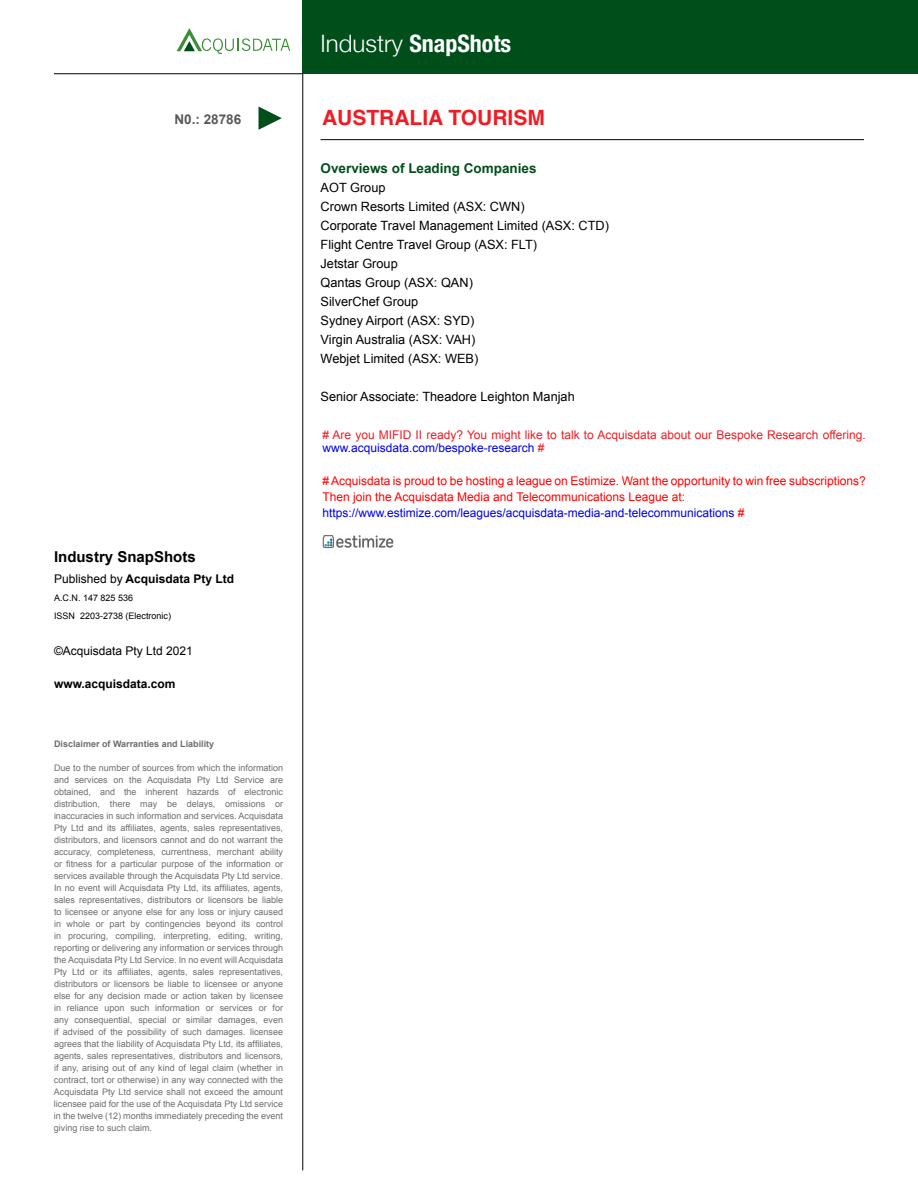
<style>
.page{position:relative;width:918px;height:1188px;background:#fff}
.page>*{position:absolute;margin:0;border:0;box-sizing:border-box;transform-origin:0 0}
.t1{font:700 condensed 24px "Helvetica Neue";color:#fff}
.t2{font:700 21px "Helvetica";color:#ee1d24}
.t3{font:700 15px "Arial";color:#000}
.t4{font:700 13.5px "Arial";color:#004e1a}
.t5{font:700 13.5px "Arial";color:#58595b}
.t6{font:12.75px/19px "Arial";color:#000}
.t7{font:12px/16.2px "Arial";color:#f00}
.t8{font:12px/13.2px "Arial";color:#ed1d24}
.t9{font:700 12px "Arial";color:#000}
.t10{font:12px "Arial";color:#000}
.t11{font:9px/12px "Arial";color:#6d6e71;text-align:justify}
.t12{font:9px/18px "Arial";color:#000}
.t13{font:700 9px "Arial";color:#6d6e71}
.s1{font-weight:400}
.s2{font-weight:300;font-stretch:normal}
.s3{color:#0000e9}
</style>
<div class="page">
<svg style="left:177px;top:28px;width:113px;height:26px"></svg>
<div style="left:303px;top:0;width:615px;height:74px;background:#004e1a"></div>
<hr style="left:303px;top:74px;width:1px;height:1096px;background:#000">
<hr style="left:54px;top:73px;width:249px;height:1px;background:#000">
<hr style="left:321px;top:139px;width:543px;height:1px;background:#000">
<svg style="left:259px;top:107px;width:23px;height:23px"></svg>
<img style="left:322px;top:535px;width:72px;height:14px">
<h3 class="t5" style="left:174px;top:110px;width:68px">N0.: 28786</h3>
<h3 class="t3" style="left:54px;top:547px;width:143px">Industry SnapShots</h3>
<h3 class="t9" style="left:54px;top:571px;width:182px"><span class="s1">Published by</span> Acquisdata Pty Ltd</h3>
<p class="t12" style="left:54px;top:589px;width:119px">A.C.N. 147 825 536<br>ISSN 2203-2738 (Electronic)</p>
<h3 class="t10" style="left:54px;top:643px;width:140px">©Acquisdata Pty Ltd 2021</h3>
<h3 class="t9" style="left:54px;top:676px;width:123px">www.acquisdata.com</h3>
<p class="t13" style="left:54px;top:738px;width:162px">Disclaimer of Warranties and Liability</p>
<p class="t11" style="left:54px;top:762px;width:231px">Due to the number of sources from which the information and services on the Acquisdata Pty Ltd Service are obtained, and the inherent hazards of electronic distribution, there may be delays, omissions or inaccuracies in such information and services. Acquisdata Pty Ltd and its affiliates, agents, sales representatives, distributors, and licensors cannot and do not warrant the accuracy, completeness, currentness, merchant ability or fitness for a particular purpose of the information or services available through the Acquisdata Pty Ltd service.<br>In no event will Acquisdata Pty Ltd, its affiliates, agents, sales representatives, distributors or licensors be liable to licensee or anyone else for any loss or injury caused in whole or part by contingencies beyond its control in procuring, compiling, interpreting, editing, writing, reporting or delivering any information or services through the Acquisdata Pty Ltd Service. In no event will Acquisdata Pty Ltd or its affiliates, agents, sales representatives, distributors or licensors be liable to licensee or anyone else for any decision made or action taken by licensee in reliance upon such information or services or for any consequential, special or similar damages, even if advised of the possibility of such damages. licensee agrees that the liability of Acquisdata Pty Ltd, its affiliates, agents, sales representatives, distributors and licensors, if any, arising out of any kind of legal claim (whether in contract, tort or otherwise) in any way connected with the Acquisdata Pty Ltd service shall not exceed the amount licensee paid for the use of the Acquisdata Pty Ltd service in the twelve (12) months immediately preceding the event giving rise to such claim.</p>
<h1 class="t1" style="left:321px;top:23px;width:192px"><span class="s2">Industry</span> SnapShots</h1>
<h2 class="t2" style="left:322px;top:101px;width:224px">AUSTRALIA TOURISM</h2>
<h3 class="t4" style="left:321px;top:159px;width:218px">Overviews of Leading Companies</h3>
<p class="t6" style="left:321px;top:178px;width:290px">AOT Group<br>Crown Resorts Limited (ASX: CWN)<br>Corporate Travel Management Limited (ASX: CTD)<br>Flight Centre Travel Group (ASX: FLT)<br>Jetstar Group<br>Qantas Group (ASX: QAN)<br>SilverChef Group<br>Sydney Airport (ASX: SYD)<br>Virgin Australia (ASX: VAH)<br>Webjet Limited (ASX: WEB)</p>
<h3 class="t6" style="left:321px;top:387px;width:256px">Senior Associate: Theadore Leighton Manjah</h3>
<h3 class="t8" style="left:322px;top:428px;width:545px"># Are you MIFID II ready? You might like to talk to Acquisdata about our Bespoke Research offering. <span class="s3">www.acquisdata.com/bespoke-research</span> #</h3>
<p class="t7" style="left:322px;top:472px;width:545px"># Acquisdata is proud to be hosting a league on Estimize. Want the opportunity to win free subscriptions?<br>Then join the Acquisdata Media and Telecommunications League at: <span class="s3">https://www.estimize.com/leagues/acquisdata-media-and-telecommunications</span> #</p>
</div>
